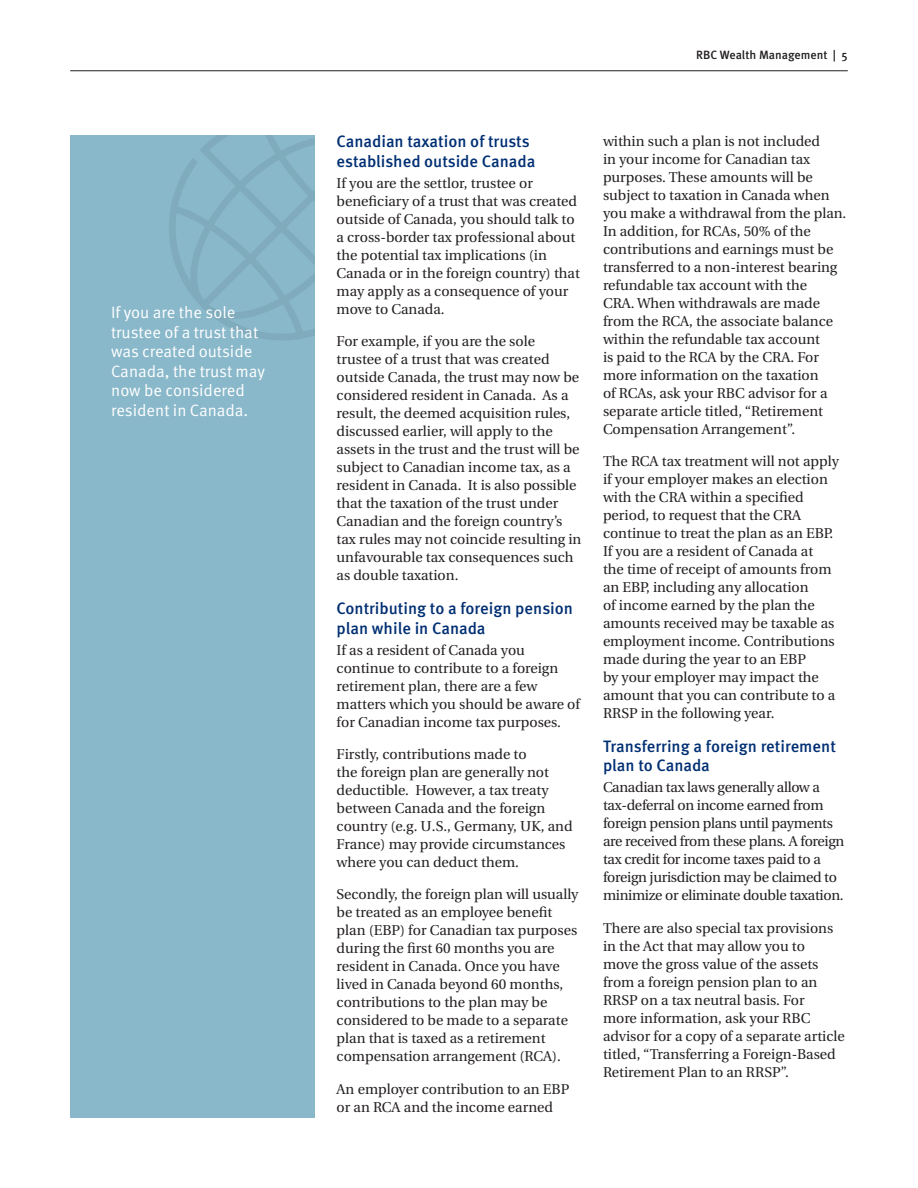
<style>
.page{position:relative;width:918px;height:1188px;background:#fff}
.page>*{position:absolute;margin:0;border:0;box-sizing:border-box;transform-origin:0 0}
._4-Text_Headline{font:500 16.5px/19.5px "Meta OT";color:#002f73}
._8a_-_callout_white{font:16.5px/19.5px "Meta OT Norm";color:#fff}
._5-Body_Copy{font:14.25px/18px "Utopia";color:#231f20}
._5-Body_Copy-2{font:14.25px/18px "Utopia";letter-spacing:-.02em;color:#231f20}
.t1{font:500 12px "Meta OT";color:#231f20}
</style>
<div class="page">
<hr style="left:70px;top:71px;width:778px;height:1px;background:#231f20">
<div style="left:70px;top:135px;width:245px;height:983px;background:#89b8ca"></div>
<svg style="left:169px;top:135px;width:146px;height:205px"></svg>
<p class="_8a_-_callout_white" style="left:111px;top:303px;width:155px">If you are the sole trustee of a trust that was created outside<br>Canada, the trust may now be considered resident in Canada.</p>
<p class="t1" style="left:696px;top:47px;width:153px">RBC Wealth Management | 5</p>
<p class="_4-Text_Headline" style="left:337px;top:132px;width:200px">Canadian taxation of trusts established outside Canada</p>
<p class="_5-Body_Copy" style="left:337px;top:175px;width:245px">If you are the settlor, trustee or beneficiary of a trust that was created outside of Canada, you should talk to a cross-border tax professional about the potential tax implications (in Canada or in the foreign country) that may apply as a consequence of your move to Canada.</p>
<p class="_5-Body_Copy" style="left:337px;top:333px;width:246px">For example, if you are the sole trustee of a trust that was created outside Canada, the trust may now be considered resident in Canada. As a result, the deemed acquisition rules, discussed earlier, will apply to the assets in the trust and the trust will be subject to Canadian income tax, as a resident in Canada. It is also possible that the taxation of the trust under Canadian and the foreign country’s tax rules may not coincide resulting in unfavourable tax consequences such as double taxation.</p>
<p class="_4-Text_Headline" style="left:337px;top:599px;width:238px">Contributing to a foreign pension plan while in Canada</p>
<p class="_5-Body_Copy" style="left:337px;top:641px;width:245px">If as a resident of Canada you continue to contribute to a foreign retirement plan, there are a few matters which you should be aware of for Canadian income tax purposes.</p>
<p class="_5-Body_Copy" style="left:337px;top:746px;width:237px">Firstly, contributions made to<br>the foreign plan are generally not deductible. However, a tax treaty between Canada and the foreign country (e.g. U.S., Germany, UK, and<br>France) may provide circumstances where you can deduct them.</p>
<p class="_5-Body_Copy" style="left:337px;top:886px;width:243px">Secondly, the foreign plan will usually be treated as an employee benefit plan (EBP) for Canadian tax purposes during the first 60 months you are resident in Canada. Once you have lived in Canada beyond 60 months, contributions to the plan may be considered to be made to a separate plan that is taxed as a retirement compensation arrangement (RCA).</p>
<p class="_5-Body_Copy" style="left:337px;top:1080px;width:234px">An employer contribution to an EBP or an RCA and the income earned</p>
<p class="_5-Body_Copy" style="left:603px;top:132px;width:245px">within such a plan is not included<br>in your income for Canadian tax purposes. These amounts will be subject to taxation in Canada when you make a withdrawal from the plan.<br>In addition, for RCAs, 50% of the contributions and earnings must be transferred to a non-interest bearing refundable tax account with the<br>CRA. When withdrawals are made from the RCA, the associate balance within the refundable tax account<br>is paid to the RCA by the CRA. For more information on the taxation<br>of RCAs, ask your RBC advisor for a separate article titled, “Retirement Compensation Arrangement”.</p>
<p class="_5-Body_Copy" style="left:603px;top:452px;width:237px">The RCA tax treatment will not apply if your employer makes an election with the CRA within a specified period, to request that the CRA continue to treat the plan as an EBP.<br>If you are a resident of Canada at<br>the time of receipt of amounts from an EBP, including any allocation<br>of income earned by the plan the amounts received may be taxable as employment income. Contributions made during the year to an EBP<br>by your employer may impact the amount that you can contribute to a<br>RRSP in the following year.</p>
<p class="_4-Text_Headline" style="left:603px;top:736px;width:235px">Transferring a foreign retirement plan to Canada</p>
<p class="_5-Body_Copy-2" style="left:603px;top:779px;width:243px">Canadian tax laws generally allow a tax-deferral on income earned from foreign pension plans until payments are received from these plans. A foreign tax credit for income taxes paid to a foreign jurisdiction may be claimed to minimize or eliminate double taxation.</p>
<p class="_5-Body_Copy" style="left:603px;top:919px;width:243px">There are also special tax provisions in the Act that may allow you to<br>move the gross value of the assets from a foreign pension plan to an RRSP on a tax neutral basis. For<br>more information, ask your RBC advisor for a copy of a separate article titled, “Transferring a Foreign-Based Retirement Plan to an RRSP”.</p>
</div>
